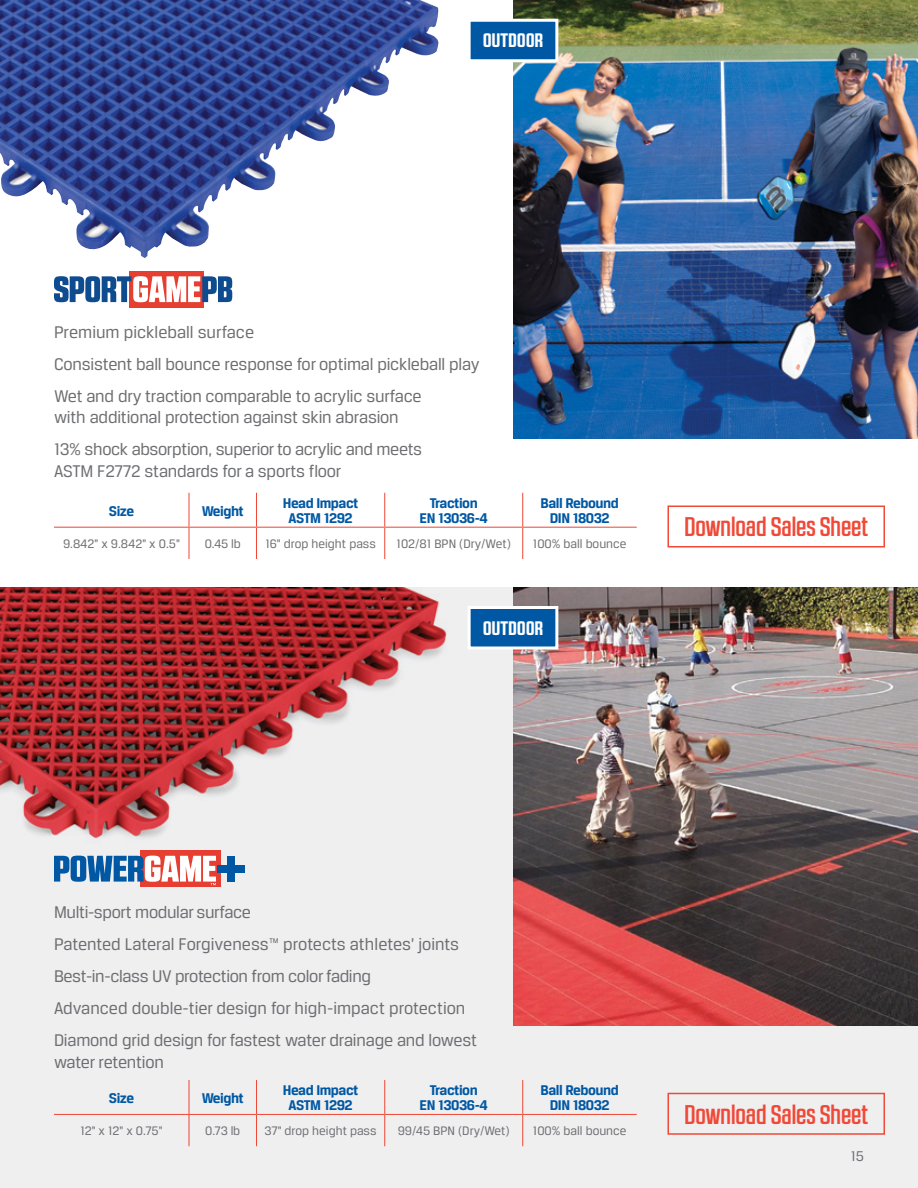
<style>
.page{position:relative;width:918px;height:1188px;background:#fff}
.page>*{position:absolute;margin:0;border:0;box-sizing:border-box;transform-origin:0 0}
.t1{font:500 27px "RB No 2.1 a";color:#f04937}
.t2{font:700 19.5px "RB No 2.1 a";letter-spacing:.02em;color:#fff}
.t3{font:18px/32.1px "Breuer Text";letter-spacing:-.01em;color:#6d6e71}
.t4{font:700 15px/15px "Breuer Text";letter-spacing:-.03em;color:#0058a4;text-align:center}
.t5{font:15px "Breuer Text";color:#6d6e71}
.t6{font:13.2px "Breuer Text";color:#6d6e71}
</style>
<div class="page">
<div style="left:0;top:587px;width:918px;height:601px;background:#efeff0"></div>
<img style="left:513px;top:587px;width:405px;height:439px">
<img style="left:0;top:0;width:390px;height:258px">
<hr style="left:188px;top:528px;width:2px;height:31px;background:#f04937">
<hr style="left:256px;top:528px;width:1px;height:31px;background:#f04937">
<hr style="left:384px;top:528px;width:1px;height:31px;background:#f04937">
<hr style="left:188px;top:493px;width:2px;height:34px;background:#f04937">
<hr style="left:256px;top:493px;width:1px;height:34px;background:#f04937">
<hr style="left:384px;top:493px;width:1px;height:34px;background:#f04937">
<hr style="left:54px;top:527px;width:135px;height:1px;background:#f04937">
<hr style="left:189px;top:527px;width:67px;height:1px;background:#f04937">
<hr style="left:256px;top:527px;width:129px;height:1px;background:#f04937">
<hr style="left:385px;top:527px;width:138px;height:1px;background:#f04937">
<hr style="left:523px;top:527px;width:114px;height:1px;background:#f04937">
<hr style="left:522px;top:493px;width:1px;height:34px;background:#f04937">
<hr style="left:522px;top:528px;width:1px;height:31px;background:#f04937">
<div style="left:129px;top:271px;width:75px;height:36px;background:#e63e30"></div>
<svg style="left:54px;top:276px;width:178px;height:26px"></svg>
<img style="left:513px;top:0;width:405px;height:439px">
<hr style="left:188px;top:1115px;width:2px;height:31px;background:#f04937">
<hr style="left:256px;top:1115px;width:1px;height:31px;background:#f04937">
<hr style="left:384px;top:1115px;width:1px;height:31px;background:#f04937">
<hr style="left:188px;top:1080px;width:2px;height:34px;background:#f04937">
<hr style="left:256px;top:1080px;width:1px;height:34px;background:#f04937">
<hr style="left:384px;top:1080px;width:1px;height:34px;background:#f04937">
<hr style="left:54px;top:1114px;width:135px;height:1px;background:#f04937">
<hr style="left:189px;top:1114px;width:67px;height:1px;background:#f04937">
<hr style="left:256px;top:1114px;width:129px;height:1px;background:#f04937">
<hr style="left:385px;top:1114px;width:138px;height:1px;background:#f04937">
<hr style="left:523px;top:1114px;width:114px;height:1px;background:#f04937">
<hr style="left:522px;top:1080px;width:1px;height:34px;background:#f04937">
<hr style="left:522px;top:1115px;width:1px;height:31px;background:#f04937">
<div style="left:468px;top:19px;width:90px;height:43px;background:#0058a4;border:3px solid #fff"></div>
<div style="left:468px;top:606px;width:90px;height:44px;background:#0058a4;border:3px solid #fff"></div>
<img style="left:0;top:587px;width:447px;height:286px">
<div style="left:140px;top:850px;width:81px;height:37px;background:#e63e30"></div>
<svg style="left:54px;top:856px;width:162px;height:29px"></svg>
<div style="left:227px;top:856px;width:8px;height:26px;background:#0058a4"></div>
<div style="left:217px;top:865px;width:28px;height:7px;background:#0058a4"></div>
<div style="left:668px;top:506px;width:217px;height:42px;border:2px solid #f04937"></div>
<div style="left:668px;top:1093px;width:217px;height:42px;border:2px solid #f04937"></div>
<p class="t2" style="left:483px;top:29px;width:61px">OUTDOOR</p>
<p class="t3" style="left:54px;top:315px;width:427px">Premium pickleball surface<br>Consistent ball bounce response for optimal pickleball play<br>Wet and dry traction comparable to acrylic surface</p>
<p class="t3" style="left:54px;top:401px;width:370px">with additional protection against skin abrasion<br>13% shock absorption, superior to acrylic and meets</p>
<p class="t3" style="left:54px;top:455px;width:289px">ASTM F2772 standards for a sports floor</p>
<p class="t4" style="left:109px;top:503px;width:27px">Size</p>
<p class="t4" style="left:202px;top:503px;width:44px">Weight</p>
<p class="t4" style="left:283px;top:495px;width:77px">Head Impact<br>ASTM 1292</p>
<p class="t4" style="left:420px;top:495px;width:70px">Traction<br>EN 13036-4</p>
<p class="t4" style="left:541px;top:495px;width:80px">Ball Rebound<br>DIN 18032</p>
<p class="t6" style="left:63px;top:536px;width:118px">9.842" x 9.842" x 0.5"</p>
<p class="t6" style="left:205px;top:536px;width:38px">0.45 lb</p>
<p class="t6" style="left:265px;top:536px;width:112px">16" drop height pass</p>
<p class="t6" style="left:397px;top:536px;width:116px">102/81 BPN (Dry/Wet)</p>
<p class="t6" style="left:533px;top:536px;width:95px">100% ball bounce</p>
<p class="t2" style="left:483px;top:616px;width:61px">OUTDOOR</p>
<h1 class="t1" style="left:685px;top:512px;width:185px">Download Sales Sheet</h1>
<p class="t3" style="left:54px;top:896px;width:425px">Multi-sport modular surface<br>Patented Lateral Forgiveness™ protects athletes’ joints Best-in-class UV protection from color fading<br>Advanced double-tier design for high-impact protection Diamond grid design for fastest water drainage and lowest</p>
<p class="t3" style="left:54px;top:1046px;width:111px">water retention</p>
<p class="t4" style="left:109px;top:1090px;width:27px">Size</p>
<p class="t4" style="left:202px;top:1090px;width:44px">Weight</p>
<p class="t4" style="left:283px;top:1083px;width:77px">Head Impact<br>ASTM 1292</p>
<p class="t4" style="left:420px;top:1083px;width:70px">Traction<br>EN 13036-4</p>
<p class="t4" style="left:541px;top:1083px;width:80px">Ball Rebound<br>DIN 18032</p>
<p class="t6" style="left:80px;top:1124px;width:84px">12" x 12" x 0.75"</p>
<p class="t6" style="left:205px;top:1124px;width:37px">0.73 lb</p>
<p class="t6" style="left:265px;top:1124px;width:113px">37" drop height pass</p>
<p class="t6" style="left:398px;top:1124px;width:114px">99/45 BPN (Dry/Wet)</p>
<p class="t6" style="left:533px;top:1124px;width:95px">100% ball bounce</p>
<h1 class="t1" style="left:685px;top:1099px;width:185px">Download Sales Sheet</h1>
<p class="t5" style="left:851px;top:1148px;width:15px">15</p>
</div>
